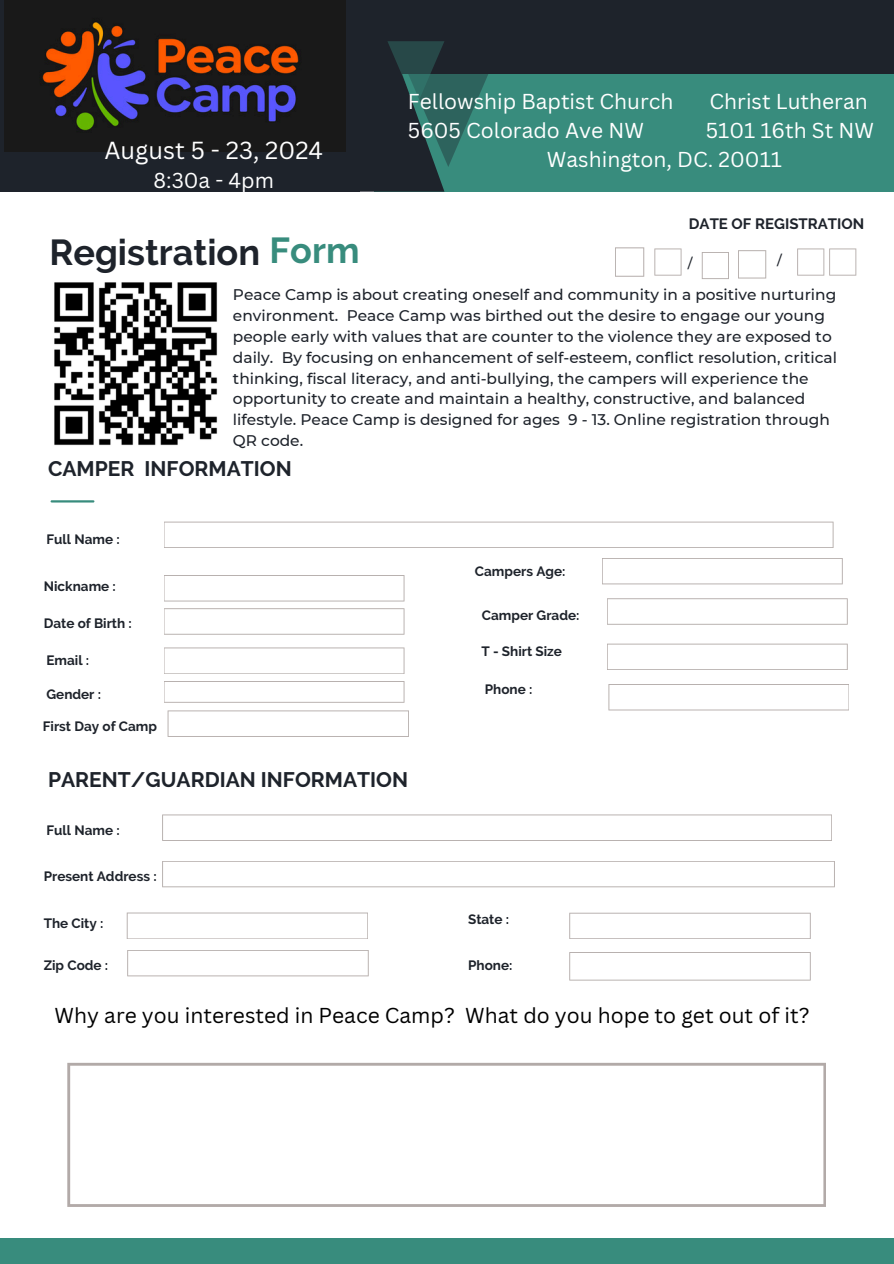
<style>
.page{position:relative;width:894px;height:1264px;background:#fff}
.page>*{position:absolute;margin:0;border:0;box-sizing:border-box;transform-origin:0 0}
.t1{font:700 36px "Raleway";color:#1e232b}
.t2{font:700 36px "Raleway";color:#388c7d}
.t3{font:24px "Canva Sans";color:#fff}
.t4{font:21px/29.2px "Canva Sans";color:#fff}
.t5{font:21px "Canva Sans";color:#000}
.t6{font:700 21px "Raleway";color:#1e232b}
.t7{font:500 15.45px/20.9px "Montserrat";color:#1e232b}
.t8{font:700 15px "Raleway";color:#1e232b}
.t9{font:700 13.5px "Raleway";color:#1e232b}
.t10{font:500 13.5px "Montserrat";color:#1e232b}
</style>
<div class="page">
<div style="left:0;top:1238px;width:893px;height:25px;background:#388c7d"></div>
<div style="left:0;top:0;width:893px;height:175px;background:#1e232b"></div>
<div style="left:374px;top:74px;width:519px;height:118px;background:#388c7d"></div>
<div style="left:0;top:63px;width:359px;height:129px;background:#1e232b"></div>
<hr style="left:52px;top:500px;width:41px;height:2px;background:#388c7d">
<svg style="left:359px;top:41px;width:129px;height:151px"></svg>
<svg style="left:167px;top:710px;width:242px;height:27px"></svg>
<svg style="left:127px;top:912px;width:241px;height:27px"></svg>
<svg style="left:569px;top:912px;width:241px;height:27px"></svg>
<svg style="left:569px;top:952px;width:241px;height:28px"></svg>
<svg style="left:654px;top:248px;width:27px;height:27px"></svg>
<svg style="left:701px;top:252px;width:27px;height:27px"></svg>
<svg style="left:738px;top:250px;width:28px;height:28px"></svg>
<svg style="left:797px;top:248px;width:59px;height:27px"></svg>
<svg style="left:164px;top:521px;width:669px;height:27px"></svg>
<svg style="left:164px;top:608px;width:240px;height:26px"></svg>
<svg style="left:602px;top:558px;width:240px;height:26px"></svg>
<svg style="left:607px;top:598px;width:240px;height:26px"></svg>
<svg style="left:607px;top:643px;width:240px;height:27px"></svg>
<svg style="left:608px;top:684px;width:241px;height:26px"></svg>
<svg style="left:164px;top:647px;width:240px;height:27px"></svg>
<svg style="left:162px;top:861px;width:672px;height:26px"></svg>
<img style="left:4px;top:0;width:341px;height:152px">
<svg style="left:162px;top:814px;width:669px;height:27px"></svg>
<svg style="left:127px;top:950px;width:241px;height:26px"></svg>
<svg style="left:67px;top:1062px;width:759px;height:144px"></svg>
<svg style="left:164px;top:575px;width:240px;height:26px"></svg>
<svg style="left:615px;top:247px;width:29px;height:30px"></svg>
<svg style="left:164px;top:681px;width:240px;height:21px"></svg>
<img style="left:54px;top:282px;width:164px;height:164px">
<p class="t3" style="left:104px;top:133px;width:220px">August 5 - 23, 2024</p>
<p class="t4" style="left:153px;top:165px;width:122px">8:30a - 4pm</p>
<p class="t4" style="left:408px;top:86px;width:267px">Fellowship Baptist Church</p>
<p class="t4" style="left:709px;top:86px;width:160px">Christ Lutheran</p>
<p class="t4" style="left:408px;top:115px;width:237px">5605 Colorado Ave NW</p>
<p class="t4" style="left:547px;top:115px;width:328px;text-indent:159px">5101 16th St NW<br>Washington, DC. 20011</p>
<p class="t8" style="left:688px;top:215px;width:177px">DATE OF REGISTRATION</p>
<h3 class="t1" style="left:50px;top:231px;width:212px">Registration</h3>
<p class="t2" style="left:269px;top:229px;width:91px">Form</p>
<p class="t10" style="left:687px;top:255px;width:6px">/</p>
<p class="t10" style="left:776px;top:252px;width:6px">/</p>
<h3 class="t7" style="left:233px;top:284px;width:605px">Peace Camp is about creating oneself and community in a positive nurturing environment. Peace Camp was birthed out the desire to engage our young people early with values that are counter to the violence they are exposed to daily. By focusing on enhancement of self-esteem, conflict resolution, critical thinking, fiscal literacy, and anti-bullying, the campers will experience the opportunity to create and maintain a healthy, constructive, and balanced lifestyle. Peace Camp is designed for ages 9 - 13. Online registration through QR code.</h3>
<p class="t6" style="left:48px;top:457px;width:245px">CAMPER INFORMATION</p>
<h2 class="t9" style="left:46px;top:531px;width:75px">Full Name :</h2>
<h1 class="t9" style="left:44px;top:578px;width:74px">Nickname :</h1>
<h1 class="t9" style="left:44px;top:615px;width:90px">Date of Birth :</h1>
<h5 class="t9" style="left:46px;top:652px;width:44px">Email :</h5>
<p class="t9" style="left:46px;top:686px;width:56px">Gender :</p>
<p class="t9" style="left:43px;top:718px;width:116px">First Day of Camp</p>
<p class="t6" style="left:48px;top:767px;width:361px">PARENT/GUARDIAN INFORMATION</p>
<p class="t9" style="left:46px;top:822px;width:75px">Full Name :</p>
<h4 class="t9" style="left:44px;top:868px;width:114px">Present Address :</h4>
<p class="t9" style="left:44px;top:915px;width:61px">The City :</p>
<p class="t9" style="left:44px;top:957px;width:66px">Zip Code :</p>
<p class="t9" style="left:475px;top:563px;width:92px">Campers Age:</p>
<p class="t9" style="left:481px;top:607px;width:99px">Camper Grade:</p>
<p class="t9" style="left:481px;top:643px;width:82px">T - Shirt Size</p>
<p class="t9" style="left:484px;top:681px;width:49px">Phone :</p>
<p class="t9" style="left:468px;top:911px;width:43px">State :</p>
<h6 class="t9" style="left:468px;top:957px;width:46px">Phone:</h6>
<p class="t5" style="left:55px;top:1000px;width:756px">Why are you interested in Peace Camp? What do you hope to get out of it?</p>
</div>
